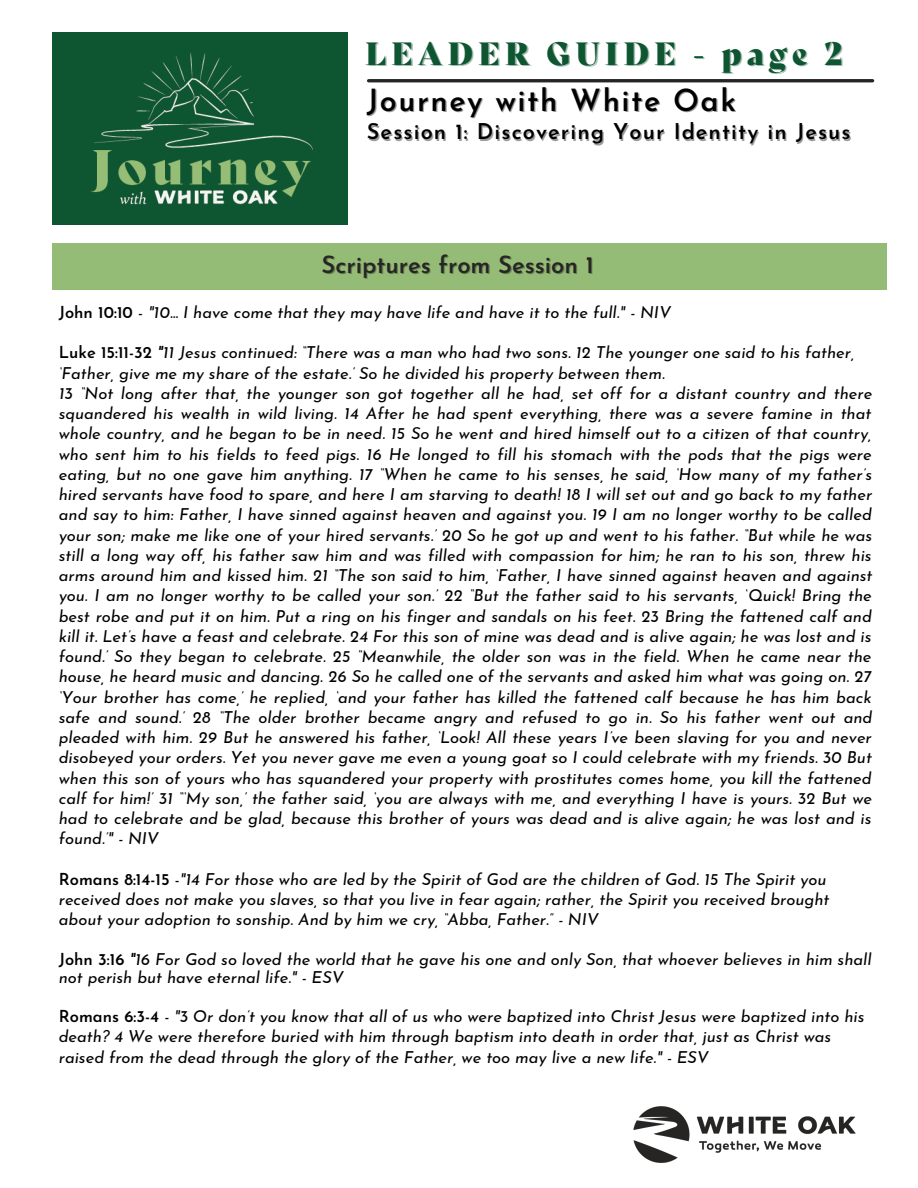
<style>
.page{position:relative;width:918px;height:1188px;background:#fff}
.page>*{position:absolute;margin:0;border:0;box-sizing:border-box;transform-origin:0 0}
.t1{font:31.35px "Bely Display";letter-spacing:.16em;color:#0e5531}
.t2{font:600 30.45px "Josefin Sans";letter-spacing:.05em;color:#000}
.t3{font:600 23.85px "Josefin Sans";color:#262524}
.t4{font:600 21.75px "Josefin Sans";letter-spacing:.05em;color:#000}
.t5{font:italic 16.5px/20.2px "Josefin Sans";color:#000}
.s1{font-weight:600;font-style:normal}
.s2{font-style:normal}
.s3{font-weight:600}
</style>
<div class="page">
<div style="left:52px;top:243px;width:835px;height:46px;background:#95bc76"></div>
<img style="left:52px;top:33px;width:296px;height:191px">
<img style="left:633px;top:1106px;width:223px;height:57px">
<hr style="left:369px;top:79px;width:504px;height:3px;background:#262524">
<h1 class="t1" style="left:365px;top:34px;width:479px">LEADER GUIDE - page 2</h1>
<h2 class="t2" style="left:367px;top:88px;width:371px">Journey with White Oak</h2>
<h3 class="t4" style="left:367px;top:123px;width:485px">Session 1: Discovering Your Identity in Jesus</h3>
<h3 class="t3" style="left:322px;top:255px;width:274px">Scriptures from Session 1</h3>
<p class="t5" style="left:59px;top:304px;width:614px"><span class="s1">John 10:10</span> <span class="s2">-</span> "10… I have come that they may have life and have it to the full." - NIV</p>
<p class="t5" style="left:59px;top:344px;width:815px"><span class="s1">Luke 15:11-32</span> <span class="s3">"</span>11 Jesus continued: “There was a man who had two sons. 12 The younger one said to his father, ‘Father, give me my share of the estate.’ So he divided his property between them.<br>13 “Not long after that, the younger son got together all he had, set off for a distant country and there squandered his wealth in wild living. 14 After he had spent everything, there was a severe famine in that whole country, and he began to be in need. 15 So he went and hired himself out to a citizen of that country, who sent him to his fields to feed pigs. 16 He longed to fill his stomach with the pods that the pigs were eating, but no one gave him anything. 17 “When he came to his senses, he said, ‘How many of my father’s hired servants have food to spare, and here I am starving to death! 18 I will set out and go back to my father and say to him: Father, I have sinned against heaven and against you. 19 I am no longer worthy to be called your son; make me like one of your hired servants.’ 20 So he got up and went to his father. “But while he was still a long way off, his father saw him and was filled with compassion for him; he ran to his son, threw his arms around him and kissed him. 21 “The son said to him, ‘Father, I have sinned against heaven and against you. I am no longer worthy to be called your son.’ 22 “But the father said to his servants, ‘Quick! Bring the best robe and put it on him. Put a ring on his finger and sandals on his feet. 23 Bring the fattened calf and kill it. Let’s have a feast and celebrate. 24 For this son of mine was dead and is alive again; he was lost and is found.’ So they began to celebrate. 25 “Meanwhile, the older son was in the field. When he came near the house, he heard music and dancing. 26 So he called one of the servants and asked him what was going on. 27 ‘Your brother has come,’ he replied, ‘and your father has killed the fattened calf because he has him back safe and sound.’ 28 “The older brother became angry and refused to go in. So his father went out and pleaded with him. 29 But he answered his father, ‘Look! All these years I’ve been slaving for you and never disobeyed your orders. Yet you never gave me even a young goat so I could celebrate with my friends. 30 But when this son of yours who has squandered your property with prostitutes comes home, you kill the fattened calf for him!’ 31 “‘My son,’ the father said, ‘you are always with me, and everything I have is yours. 32 But we had to celebrate and be glad, because this brother of yours was dead and is alive again; he was lost and is found.’" - NIV</p>
<p class="t5" style="left:59px;top:871px;width:772px"><span class="s1">Romans 8:14-15</span> <span class="s2">-</span>"14 For those who are led by the Spirit of God are the children of God. 15 The Spirit you received does not make you slaves, so that you live in fear again; rather, the Spirit you received brought about your adoption to sonship. And by him we cry, “Abba, Father.” - NIV</p>
<p class="t5" style="left:59px;top:952px;width:814px;line-height:18px"><span class="s1">John 3:16</span> <span class="s3">"</span>16 For God so loved the world that he gave his one and only Son, that whoever believes in him shall not perish but have eternal life." - ESV</p>
<p class="t5" style="left:59px;top:1008px;width:807px"><span class="s1">Romans 6:3-4</span> - "3 Or don’t you know that all of us who were baptized into Christ Jesus were baptized into his death? 4 We were therefore buried with him through baptism into death in order that, just as Christ was raised from the dead through the glory of the Father, we too may live a new life." - ESV</p>
</div>
